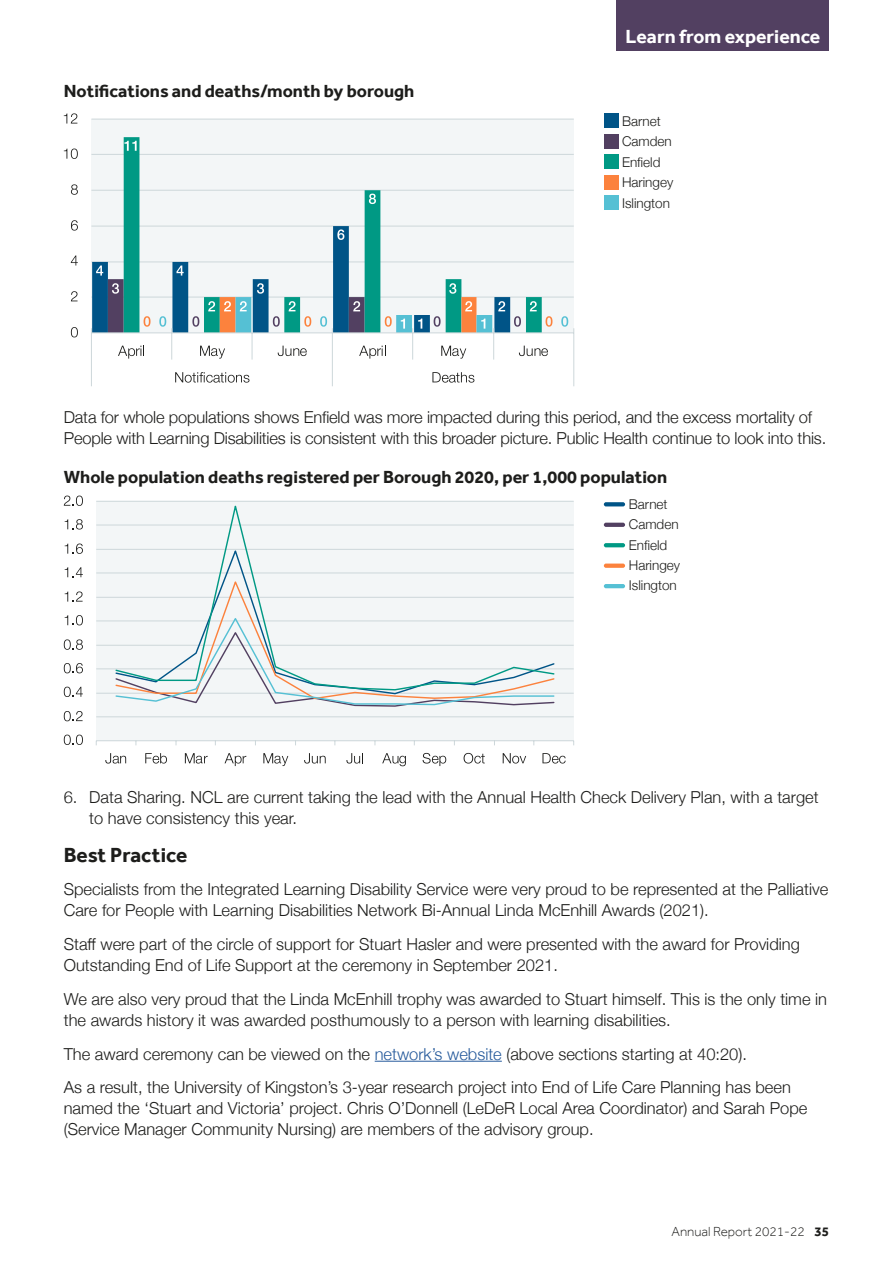
<style>
.page{position:relative;width:893px;height:1263px;background:#fff}
.page>*{position:absolute;margin:0;border:0;box-sizing:border-box;transform-origin:0 0}
.t1{font:700 21px "Effra";color:#1d1d1b}
.t2{font:700 19.5px "Effra";color:#fff}
.t3{font:700 18px "Effra";color:#1d1d1b}
.t4{font:300 16.5px/21px "Helvetica Neue";color:#1d1d1b}
.t5{font:300 13.5px/20.4px "Helvetica Neue";color:#1d1d1b}
.t6{font:300 13.5px "Effra";color:#1d1d1b}
.s1{color:#275b9c}
.s2{font-weight:700}
</style>
<div class="page">
<hr style="left:375px;top:1061px;width:127px;height:1px;background:#275b9c">
<div style="left:91px;top:119px;width:483px;height:214px;background:#f3f6f7"></div>
<hr style="left:91px;top:119px;width:483px;height:1px;background:#cdd7da">
<hr style="left:91px;top:154px;width:483px;height:1px;background:#cdd7da">
<hr style="left:91px;top:190px;width:483px;height:1px;background:#cdd7da">
<hr style="left:91px;top:226px;width:483px;height:1px;background:#cdd7da">
<hr style="left:91px;top:262px;width:483px;height:1px;background:#cdd7da">
<hr style="left:91px;top:297px;width:483px;height:1px;background:#cdd7da">
<svg style="left:124px;top:137px;width:418px;height:89px"></svg>
<hr style="left:91px;top:332px;width:483px;height:1px;background:#cdd7da">
<svg style="left:124px;top:141px;width:13px;height:10px"></svg>
<svg style="left:369px;top:194px;width:7px;height:10px"></svg>
<svg style="left:561px;top:316px;width:13px;height:70px"></svg>
<svg style="left:71px;top:327px;width:7px;height:10px"></svg>
<svg style="left:71px;top:291px;width:7px;height:10px"></svg>
<svg style="left:71px;top:255px;width:7px;height:10px"></svg>
<svg style="left:71px;top:220px;width:7px;height:11px"></svg>
<svg style="left:71px;top:184px;width:7px;height:11px"></svg>
<svg style="left:64px;top:149px;width:14px;height:10px"></svg>
<svg style="left:64px;top:113px;width:13px;height:11px"></svg>
<svg style="left:91px;top:226px;width:461px;height:160px"></svg>
<div style="left:604px;top:114px;width:14px;height:14px;background:#005487"></div>
<div style="left:604px;top:134px;width:14px;height:15px;background:#524061"></div>
<div style="left:604px;top:155px;width:14px;height:14px;background:#009984"></div>
<div style="left:604px;top:175px;width:14px;height:14px;background:#fc823d"></div>
<div style="left:604px;top:195px;width:14px;height:15px;background:#55c0d4"></div>
<div style="left:96px;top:501px;width:478px;height:240px;background:#f3f6f7"></div>
<hr style="left:96px;top:501px;width:478px;height:1px;background:#cdd7da">
<hr style="left:96px;top:525px;width:478px;height:1px;background:#cdd7da">
<hr style="left:96px;top:549px;width:478px;height:1px;background:#cdd7da">
<hr style="left:96px;top:573px;width:478px;height:1px;background:#cdd7da">
<hr style="left:96px;top:597px;width:478px;height:1px;background:#cdd7da">
<hr style="left:96px;top:620px;width:478px;height:1px;background:#cdd7da">
<hr style="left:96px;top:645px;width:478px;height:1px;background:#cdd7da">
<hr style="left:96px;top:668px;width:478px;height:1px;background:#cdd7da">
<hr style="left:96px;top:693px;width:478px;height:1px;background:#cdd7da">
<hr style="left:96px;top:716px;width:478px;height:1px;background:#cdd7da">
<hr style="left:96px;top:740px;width:478px;height:1px;background:#cdd7da">
<svg style="left:114px;top:500px;width:441px;height:78px"></svg>
<svg style="left:209px;top:578px;width:347px;height:115px"></svg>
<svg style="left:114px;top:616px;width:441px;height:91px"></svg>
<svg style="left:64px;top:735px;width:19px;height:10px"></svg>
<svg style="left:64px;top:711px;width:19px;height:10px"></svg>
<svg style="left:64px;top:687px;width:19px;height:10px"></svg>
<svg style="left:64px;top:663px;width:19px;height:10px"></svg>
<svg style="left:64px;top:639px;width:19px;height:11px"></svg>
<svg style="left:65px;top:615px;width:18px;height:10px"></svg>
<svg style="left:65px;top:591px;width:18px;height:11px"></svg>
<svg style="left:65px;top:567px;width:18px;height:10px"></svg>
<svg style="left:65px;top:543px;width:18px;height:11px"></svg>
<svg style="left:65px;top:519px;width:18px;height:10px"></svg>
<svg style="left:64px;top:496px;width:19px;height:10px"></svg>
<svg style="left:105px;top:753px;width:21px;height:10px"></svg>
<svg style="left:145px;top:753px;width:22px;height:10px"></svg>
<svg style="left:185px;top:753px;width:23px;height:10px"></svg>
<svg style="left:225px;top:753px;width:21px;height:13px"></svg>
<svg style="left:263px;top:753px;width:25px;height:13px"></svg>
<svg style="left:304px;top:753px;width:22px;height:10px"></svg>
<svg style="left:346px;top:753px;width:17px;height:10px"></svg>
<svg style="left:382px;top:753px;width:24px;height:13px"></svg>
<svg style="left:423px;top:753px;width:23px;height:13px"></svg>
<svg style="left:464px;top:753px;width:21px;height:10px"></svg>
<svg style="left:503px;top:753px;width:23px;height:10px"></svg>
<svg style="left:542px;top:753px;width:24px;height:10px"></svg>
<svg style="left:604px;top:502px;width:21px;height:4px"></svg>
<svg style="left:604px;top:523px;width:21px;height:4px"></svg>
<svg style="left:604px;top:543px;width:21px;height:4px"></svg>
<svg style="left:604px;top:564px;width:21px;height:4px"></svg>
<hr style="left:604px;top:584px;width:21px;height:4px;background:#55c0d4;border-radius:2px">
<div style="left:617px;top:0;width:212px;height:51px;background:#524061"></div>
<p class="t3" style="left:64px;top:80px;width:352px">Notifications and deaths/month by borough</p>
<p class="t2" style="left:625px;top:24px;width:196px">Learn from experience</p>
<p class="t5" style="left:622px;top:110px;width:53px">Barnet<br>Camden<br>Enfield<br>Haringey<br>Islington</p>
<p class="t4" style="left:64px;top:405px;width:764px">Data for whole populations shows Enfield was more impacted during this period, and the excess mortality of<br>People with Learning Disabilities is consistent with this broader picture. Public Health continue to look into this.</p>
<p class="t3" style="left:64px;top:466px;width:605px">Whole population deaths registered per Borough 2020, per 1,000 population</p>
<p class="t5" style="left:629px;top:493px;width:53px">Barnet<br>Camden<br>Enfield<br>Haringey<br>Islington</p>
<p class="t4" style="left:89px;top:785px;width:731px;text-indent:-26px">6. Data Sharing. NCL are current taking the lead with the Annual Health Check Delivery Plan, with a target to have consistency this year.</p>
<p class="t1" style="left:64px;top:842px;width:125px">Best Practice</p>
<p class="t4" style="left:64px;top:878px;width:766px">Specialists from the Integrated Learning Disability Service were very proud to be represented at the Palliative<br>Care for People with Learning Disabilities Network Bi-Annual Linda McEnhill Awards (2021).</p>
<p class="t4" style="left:64px;top:932px;width:738px">Staff were part of the circle of support for Stuart Hasler and were presented with the award for Providing<br>Outstanding End of Life Support at the ceremony in September 2021.</p>
<p class="t4" style="left:64px;top:987px;width:765px">We are also very proud that the Linda McEnhill trophy was awarded to Stuart himself. This is the only time in the awards history it was awarded posthumously to a person with learning disabilities.</p>
<p class="t4" style="left:64px;top:1035px;width:729px;line-height:33.8px">The award ceremony can be viewed on the <span class="s1">network’s website</span> (above sections starting at 40:20).<br>As a result, the University of Kingston’s 3-year research project into End of Life Care Planning has been</p>
<p class="t4" style="left:64px;top:1097px;width:745px">named the ‘Stuart and Victoria’ project. Chris O’Donnell (LeDeR Local Area Coordinator) and Sarah Pope (Service Manager Community Nursing) are members of the advisory group.</p>
<p class="t6" style="left:671px;top:1223px;width:159px">Annual Report 2021-22 <span class="s2">35</span></p>
</div>
